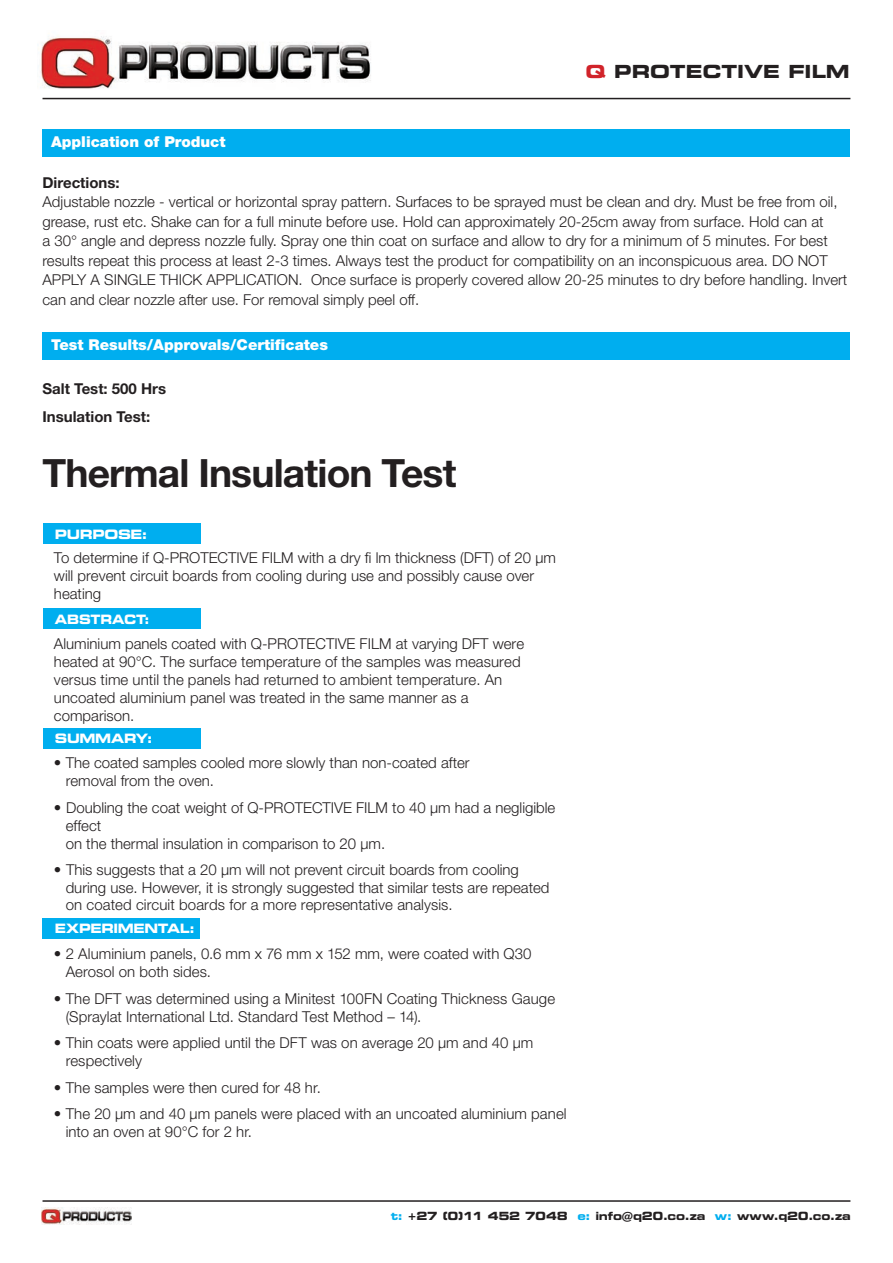
<style>
.page{position:relative;width:893px;height:1263px;background:#fff}
.page>*{position:absolute;margin:0;border:0;box-sizing:border-box;transform-origin:0 0}
.t1{font:700 39px "Helvetica Neue LT Std";letter-spacing:-.025em;color:#231f20}
.t2{font:700 expanded 18px "Square 721 BT";color:#231f20}
.t3{font:300 15px/18px "Helvetica Neue LT Std";color:#231f20}
.t4{font:900 15px "Helvetica Neue LT Std";color:#fff}
.t5{font:700 15px/28px "Helvetica Neue LT Std";color:#231f20}
.t6{font:700 expanded 12.9px "Square 721 BT";letter-spacing:-.025em;color:#fff;scale:.94 1}
.t7{font:700 expanded 12.9px "Square 721 BT";letter-spacing:-.025em;color:#fff;scale:.89 1}
.t8{font:700 expanded 12.9px "Square 721 BT";letter-spacing:-.025em;color:#fff}
.t9{font:700 expanded 11.25px "Square 721 BT";letter-spacing:-.025em;color:#231f20}
.s1{color:#d1232a}
.s2{color:#00aeef}
</style>
<div class="page">
<hr style="left:43px;top:98px;width:807px;height:1px;background:#231f20">
<hr style="left:43px;top:1200px;width:807px;height:2px;background:#231f20">
<div style="left:43px;top:129px;width:807px;height:28px;background:#00aeef"></div>
<div style="left:43px;top:332px;width:807px;height:28px;background:#00aeef"></div>
<div style="left:43px;top:728px;width:158px;height:20px;background:#00aeef"></div>
<div style="left:43px;top:609px;width:158px;height:20px;background:#00aeef"></div>
<div style="left:43px;top:918px;width:157px;height:20px;background:#00aeef"></div>
<div style="left:43px;top:523px;width:158px;height:21px;background:#00aeef"></div>
<img style="left:41px;top:1207px;width:90px;height:18px">
<img style="left:40px;top:35px;width:331px;height:54px">
<p class="t4" style="left:51px;top:133px;width:176px">Application of Product</p>
<p class="t2" style="left:585px;top:61px;width:266px"><span class="s1">Q</span> PROTECTIVE FILM</p>
<p class="t5" style="left:43px;top:168px;width:79px">Directions:</p>
<p class="t3" style="left:43px;top:192px;width:806px;line-height:19.5px">Adjustable nozzle - vertical or horizontal spray pattern. Surfaces to be sprayed must be clean and dry. Must be free from oil, grease, rust etc. Shake can for a full minute before use. Hold can approximately 20-25cm away from surface. Hold can at<br>a 30° angle and depress nozzle fully. Spray one thin coat on surface and allow to dry for a minimum of 5 minutes. For best results repeat this process at least 2-3 times. Always test the product for compatibility on an inconspicuous area. DO NOT APPLY A SINGLE THICK APPLICATION. Once surface is properly covered allow 20-25 minutes to dry before handling. Invert can and clear nozzle after use. For removal simply peel off.</p>
<p class="t4" style="left:51px;top:336px;width:278px">Test Results/Approvals/Certificates</p>
<p class="t5" style="left:43px;top:375px;width:125px">Salt Test: 500 Hrs<br>Insulation Test:</p>
<h1 class="t1" style="left:43px;top:449px;width:415px">Thermal Insulation Test</h1>
<p class="t8" style="left:55px;top:526px;width:94px">PURPOSE:</p>
<p class="t3" style="left:54px;top:548px;width:503px">To determine if Q-PROTECTIVE FILM with a dry fi lm thickness (DFT) of 20 μm will prevent circuit boards from cooling during use and possibly cause over heating</p>
<p class="t7" style="left:55px;top:611px;width:108px">ABSTRACT:</p>
<p class="t3" style="left:54px;top:634px;width:472px">Aluminium panels coated with Q-PROTECTIVE FILM at varying DFT were heated at 90°C. The surface temperature of the samples was measured versus time until the panels had returned to ambient temperature. An uncoated aluminium panel was treated in the same manner as a comparison.</p>
<p class="t6" style="left:55px;top:730px;width:106px">SUMMARY:</p>
<p class="t3" style="left:66px;top:754px;width:406px;text-indent:-12px">• The coated samples cooled more slowly than non-coated after removal from the oven.</p>
<p class="t3" style="left:66px;top:798px;width:491px;text-indent:-12px">• Doubling the coat weight of Q-PROTECTIVE FILM to 40 μm had a negligible effect<br>on the thermal insulation in comparison to 20 μm.</p>
<p class="t3" style="left:66px;top:861px;width:485px;line-height:17.4px;text-indent:-12px">• This suggests that a 20 μm will not prevent circuit boards from cooling during use. However, it is strongly suggested that similar tests are repeated on coated circuit boards for a more representative analysis.</p>
<p class="t6" style="left:55px;top:921px;width:151px">EXPERIMENTAL:</p>
<p class="t3" style="left:66px;top:944px;width:467px;text-indent:-12px">• 2 Aluminium panels, 0.6 mm x 76 mm x 152 mm, were coated with Q30<br>Aerosol on both sides.</p>
<p class="t3" style="left:66px;top:989px;width:491px;text-indent:-12px">• The DFT was determined using a Minitest 100FN Coating Thickness Gauge (Spraylat International Ltd. Standard Test Method – 14).</p>
<p class="t3" style="left:66px;top:1033px;width:469px;text-indent:-12px">• Thin coats were applied until the DFT was on average 20 μm and 40 μm respectively</p>
<p class="t3" style="left:54px;top:1078px;width:268px">• The samples were then cured for 48 hr.</p>
<p class="t3" style="left:66px;top:1104px;width:503px;text-indent:-12px">• The 20 μm and 40 μm panels were placed with an uncoated aluminium panel into an oven at 90°C for 2 hr.</p>
<p class="t9" style="left:391px;top:1209px;width:461px"><span class="s2">t:</span> +27 (0)11 452 7048 <span class="s2">e:</span> info@q20.co.za <span class="s2">w:</span> www.q20.co.za</p>
</div>
